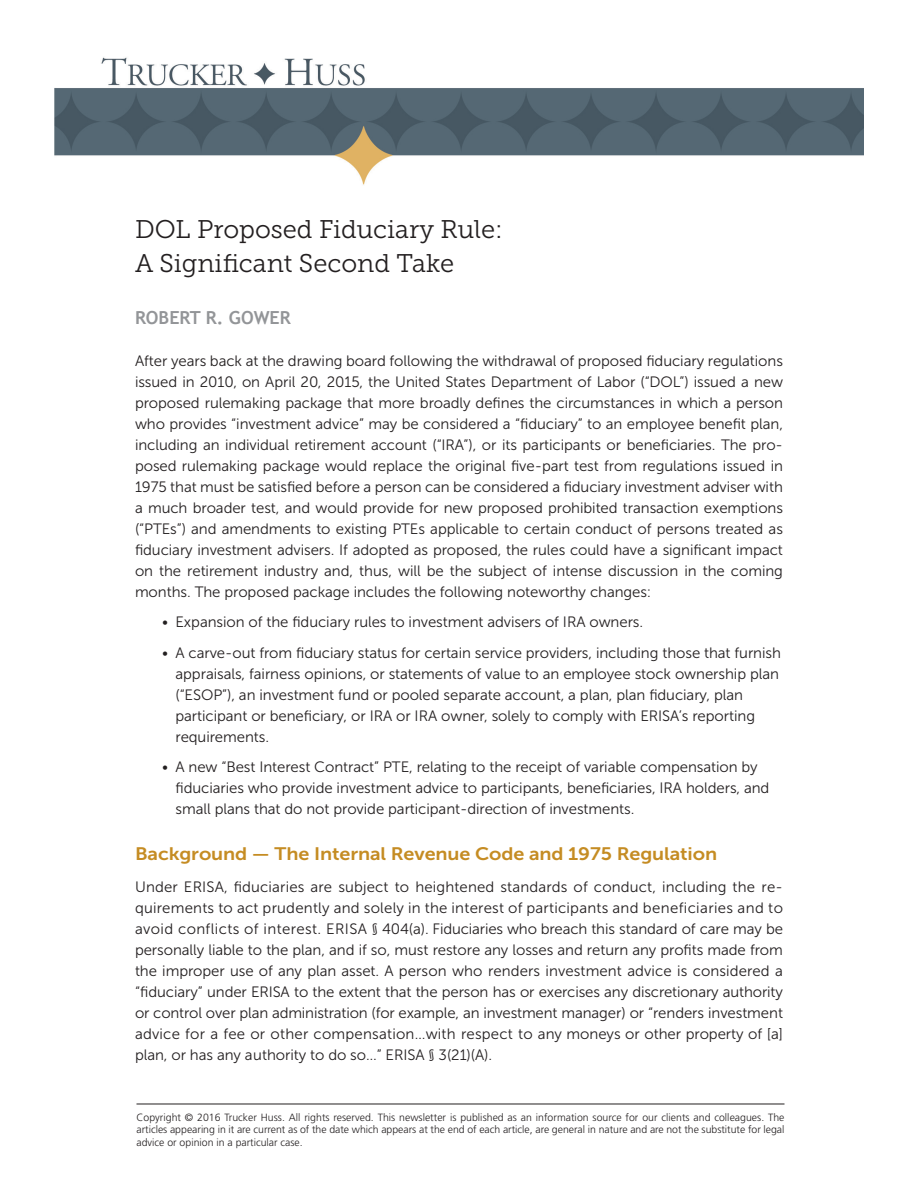
<style>
.page{position:relative;width:918px;height:1188px;background:#fff}
.page>*{position:absolute;margin:0;border:0;box-sizing:border-box;transform-origin:0 0}
.Head_A{font:25.5px/34.5px "Museo Slab 300";color:#231f20}
.Head_B{font:18px "Museo Sans 700";letter-spacing:-.005em;color:#c58c23;scale:1.1 1}
.Author{font:700 18px "Trebuchet MS";color:#939598}
.text_no_space_above{font:15px/21px "Museo Sans 300";letter-spacing:-.005em;color:#231f20;text-align:justify}
.BL_10_14{font:15px/21px "Museo Sans 300";letter-spacing:-.005em;color:#231f20}
.t1{font:300 10.5px/12.6px "Frutiger";color:#231f20;text-align:justify}
</style>
<div class="page">
<img style="left:54px;top:57px;width:810px;height:128px">
<hr style="left:136px;top:1104px;width:648px;height:1px;background:#231f20">
<p class="Head_A" style="left:135px;top:212px;width:369px">DOL Proposed Fiduciary Rule:<br>A Significant Second Take</p>
<p class="Author" style="left:135px;top:307px;width:157px">ROBERT R. GOWER</p>
<p class="text_no_space_above" style="left:135px;top:350px;width:650px">After years back at the drawing board following the withdrawal of proposed fiduciary regulations issued in 2010, on April 20, 2015, the United States Department of Labor (“DOL”) issued a new proposed rulemaking package that more broadly defines the circumstances in which a person who provides “investment advice” may be considered a “fiduciary” to an employee benefit plan, including an individual retirement account (“IRA”), or its participants or beneficiaries. The pro&shy;posed rulemaking package would replace the original five-part test from regulations issued in 1975 that must be satisfied before a person can be considered a fiduciary investment adviser with a much broader test, and would provide for new proposed prohibited transaction exemptions (“PTEs”) and amendments to existing PTEs applicable to certain conduct of persons treated as fiduciary investment advisers. If adopted as proposed, the rules could have a significant impact on the retirement industry and, thus, will be the subject of intense discussion in the coming months. The proposed package includes the following noteworthy changes:</p>
<p class="BL_10_14" style="left:162px;top:612px;width:483px">• Expansion of the fiduciary rules to investment advisers of IRA owners.</p>
<p class="BL_10_14" style="left:176px;top:642px;width:607px;text-indent:-14px">• A carve-out from fiduciary status for certain service providers, including those that furnish appraisals, fairness opinions, or statements of value to an employee stock ownership plan (“ESOP”), an investment fund or pooled separate account, a plan, plan fiduciary, plan participant or beneficiary, or IRA or IRA owner, solely to comply with ERISA’s reporting requirements.</p>
<p class="BL_10_14" style="left:176px;top:757px;width:596px;text-indent:-14px">• A new “Best Interest Contract” PTE, relating to the receipt of variable compensation by fiduciaries who provide investment advice to participants, beneficiaries, IRA holders, and small plans that do not provide participant-direction of investments.</p>
<p class="Head_B" style="left:135px;top:844px;width:531px">Background — The Internal Revenue Code and 1975 Regulation</p>
<p class="text_no_space_above" style="left:135px;top:876px;width:650px">Under ERISA, fiduciaries are subject to heightened standards of conduct, including the re&shy;quirements to act prudently and solely in the interest of participants and beneficiaries and to avoid conflicts of interest. ERISA § 404(a). Fiduciaries who breach this standard of care may be personally liable to the plan, and if so, must restore any losses and return any profits made from the improper use of any plan asset. A person who renders investment advice is considered a “fiduciary” under ERISA to the extent that the person has or exercises any discretionary authority or control over plan administration (for example, an investment manager) or “renders investment advice for a fee or other compensation…with respect to any moneys or other property of [a] plan, or has any authority to do so…” ERISA § 3(21)(A).</p>
<p class="t1" style="left:136px;top:1111px;width:650px">Copyright © 2016 Trucker Huss. All rights reserved. This newsletter is published as an information source for our clients and colleagues. The articles appearing in it are current as of the date which appears at the end of each article, are general in nature and are not the substitute for legal advice or opinion in a particular case.</p>
</div>
